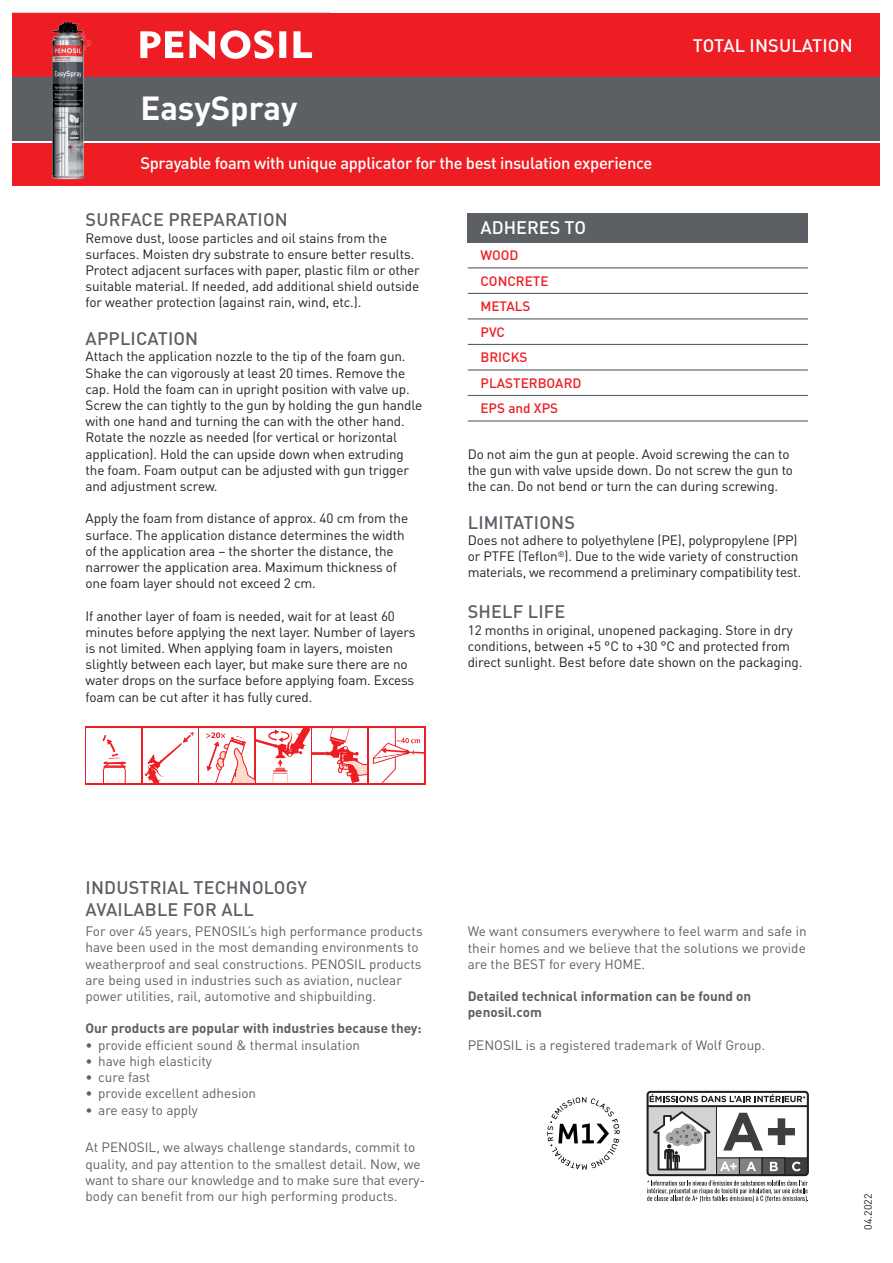
<style>
.page{position:relative;width:893px;height:1263px;background:#fff}
.page>*{position:absolute;margin:0;border:0;box-sizing:border-box;transform-origin:0 0}
.t1{font:700 33px "DIN Pro";color:#fff}
.t2{font:500 18px "DIN Pro";letter-spacing:.01em;color:#5c6065}
.t3{font:500 18px "DIN Pro";color:#fff}
.t4{font:500 16.5px "DIN Pro";letter-spacing:-.02em;color:#fff}
.t5{font:13.5px/16.2px "DIN Pro";letter-spacing:-.01em;color:#231f20}
.t6{font:13.5px/16.2px "DIN Pro";color:#5c6065}
.t7{font:700 13.5px/16.2px "DIN Pro";color:#5c6065}
.t8{font:500 13.5px/25.5px "DIN Pro";color:#ee1d23}
.t9{font:10.5px "DIN Pro";color:#231f20}
</style>
<div class="page">
<div style="left:13px;top:13px;width:867px;height:127px;background:#5c6065"></div>
<div style="left:13px;top:13px;width:867px;height:64px;background:#ee1d23"></div>
<svg style="left:140px;top:30px;width:173px;height:29px"></svg>
<div style="left:13px;top:143px;width:867px;height:42px;background:#ee1d23"></div>
<div style="left:468px;top:213px;width:340px;height:29px;background:#5c6065"></div>
<hr style="left:468px;top:267px;width:340px;height:1px;background:#5c6065">
<hr style="left:468px;top:293px;width:340px;height:1px;background:#5c6065">
<hr style="left:468px;top:318px;width:340px;height:1px;background:#5c6065">
<hr style="left:468px;top:344px;width:340px;height:1px;background:#5c6065">
<hr style="left:468px;top:369px;width:340px;height:1px;background:#5c6065">
<hr style="left:468px;top:395px;width:340px;height:1px;background:#5c6065">
<hr style="left:468px;top:420px;width:340px;height:2px;background:#5c6065">
<img style="left:50px;top:22px;width:44px;height:158px">
<svg style="left:85px;top:726px;width:340px;height:58px;fill:#ee1d23"></svg>
<div style="left:87px;top:728px;width:54px;height:54px;background:#fff"></div>
<svg style="left:102px;top:735px;width:24px;height:47px"></svg>
<div style="left:143px;top:728px;width:55px;height:54px;background:#fff"></div>
<svg style="left:145px;top:732px;width:49px;height:50px"></svg>
<div style="left:200px;top:728px;width:54px;height:54px;background:#fff"></div>
<svg style="left:206px;top:728px;width:217px;height:54px"></svg>
<svg style="left:647px;top:1091px;width:162px;height:111px"></svg>
<svg style="left:547px;top:1097px;width:73px;height:73px"></svg>
<h1 class="t1" style="left:140px;top:86px;width:159px">EasySpray</h1>
<p class="t4" style="left:140px;top:152px;width:513px">Sprayable foam with unique applicator for the best insulation experience</p>
<h2 class="t3" style="left:693px;top:34px;width:161px">TOTAL INSULATION</h2>
<h2 class="t2" style="left:86px;top:208px;width:204px">SURFACE PREPARATION</h2>
<p class="t5" style="left:86px;top:229px;width:336px">Remove dust, loose particles and oil stains from the surfaces. Moisten dry substrate to ensure better results.<br>Protect adjacent surfaces with paper, plastic film or other suitable material. If needed, add additional shield outside for weather protection (against rain, wind, etc.).</p>
<h2 class="t2" style="left:86px;top:327px;width:114px">APPLICATION</h2>
<p class="t5" style="left:86px;top:348px;width:338px">Attach the application nozzle to the tip of the foam gun.<br>Shake the can vigorously at least 20 times. Remove the cap. Hold the foam can in upright position with valve up.<br>Screw the can tightly to the gun by holding the gun handle with one hand and turning the can with the other hand.<br>Rotate the nozzle as needed (for vertical or horizontal application). Hold the can upside down when extruding the foam. Foam output can be adjusted with gun trigger and adjustment screw.</p>
<p class="t5" style="left:86px;top:510px;width:324px">Apply the foam from distance of approx. 40 cm from the surface. The application distance determines the width of the application area – the shorter the distance, the narrower the application area. Maximum thickness of one foam layer should not exceed 2 cm.</p>
<p class="t5" style="left:86px;top:607px;width:331px">If another layer of foam is needed, wait for at least 60 minutes before applying the next layer. Number of layers is not limited. When applying foam in layers, moisten slightly between each layer, but make sure there are no water drops on the surface before applying foam. Excess foam can be cut after it has fully cured.</p>
<h2 class="t3" style="left:480px;top:216px;width:107px">ADHERES TO</h2>
<p class="t8" style="left:480px;top:242px;width:102px">WOOD<br>CONCRETE<br>METALS<br>PVC<br>BRICKS<br>PLASTERBOARD<br>EPS and XPS</p>
<p class="t5" style="left:468px;top:445px;width:327px">Do not aim the gun at people. Avoid screwing the can to the gun with valve upside down. Do not screw the gun to the can. Do not bend or turn the can during screwing.</p>
<h2 class="t2" style="left:468px;top:511px;width:109px">LIMITATIONS</h2>
<p class="t5" style="left:468px;top:532px;width:335px">Does not adhere to polyethylene (PE), polypropylene (PP) or PTFE (Teflon<sup>®</sup>). Due to the wide variety of construction materials, we recommend a preliminary compatibility test.</p>
<h2 class="t2" style="left:468px;top:600px;width:99px">SHELF LIFE</h2>
<p class="t5" style="left:468px;top:621px;width:336px">12 months in original, unopened packaging. Store in dry conditions, between +5 °C to +30 °C and protected from direct sunlight. Best before date shown on the packaging.</p>
<h2 class="t2" style="left:86px;top:876px;width:18px">Industrial</h2>
<h2 class="t2" style="left:194px;top:876px;width:13px">technology</h2>
<h2 class="t2" style="left:86px;top:898px;width:12px">available</h2>
<h2 class="t2" style="left:183px;top:898px;width:12px">for</h2>
<h2 class="t2" style="left:221px;top:898px;width:12px">all</h2>
<p class="t6" style="left:86px;top:923px;width:339px">For over 45 years, PENOSIL’s high performance products have been used in the most demanding environments to weatherproof and seal constructions. PENOSIL products are being used in industries such as aviation, nuclear power utilities, rail, automotive and shipbuilding.</p>
<p class="t7" style="left:86px;top:1020px;width:338px">Our products are popular with industries because they:</p>
<p class="t6" style="left:86px;top:1036px;width:276px">• provide efficient sound &amp; thermal insulation</p>
<p class="t6" style="left:86px;top:1053px;width:128px">• have high elasticity</p>
<p class="t6" style="left:86px;top:1069px;width:66px">• cure fast</p>
<p class="t6" style="left:86px;top:1085px;width:172px">• provide excellent adhesion</p>
<p class="t6" style="left:86px;top:1101px;width:114px">• are easy to apply</p>
<p class="t6" style="left:86px;top:1139px;width:341px">At PENOSIL, we always challenge standards, commit to quality, and pay attention to the smallest detail. Now, we want to share our knowledge and to make sure that every&shy;body can benefit from our high performing products.</p>
<p class="t6" style="left:468px;top:923px;width:340px;text-align:justify">We want consumers everywhere to feel warm and safe in their homes and we believe that the solutions we provide are the BEST for every HOME.</p>
<p class="t7" style="left:468px;top:988px;width:285px">Detailed technical information can be found on penosil.com</p>
<p class="t6" style="left:468px;top:1036px;width:299px">PENOSIL is a registered trademark of Wolf Group.</p>
<p class="t9" style="left:861px;top:1229px;width:37px;rotate:-90deg">04.2022</p>
</div>
